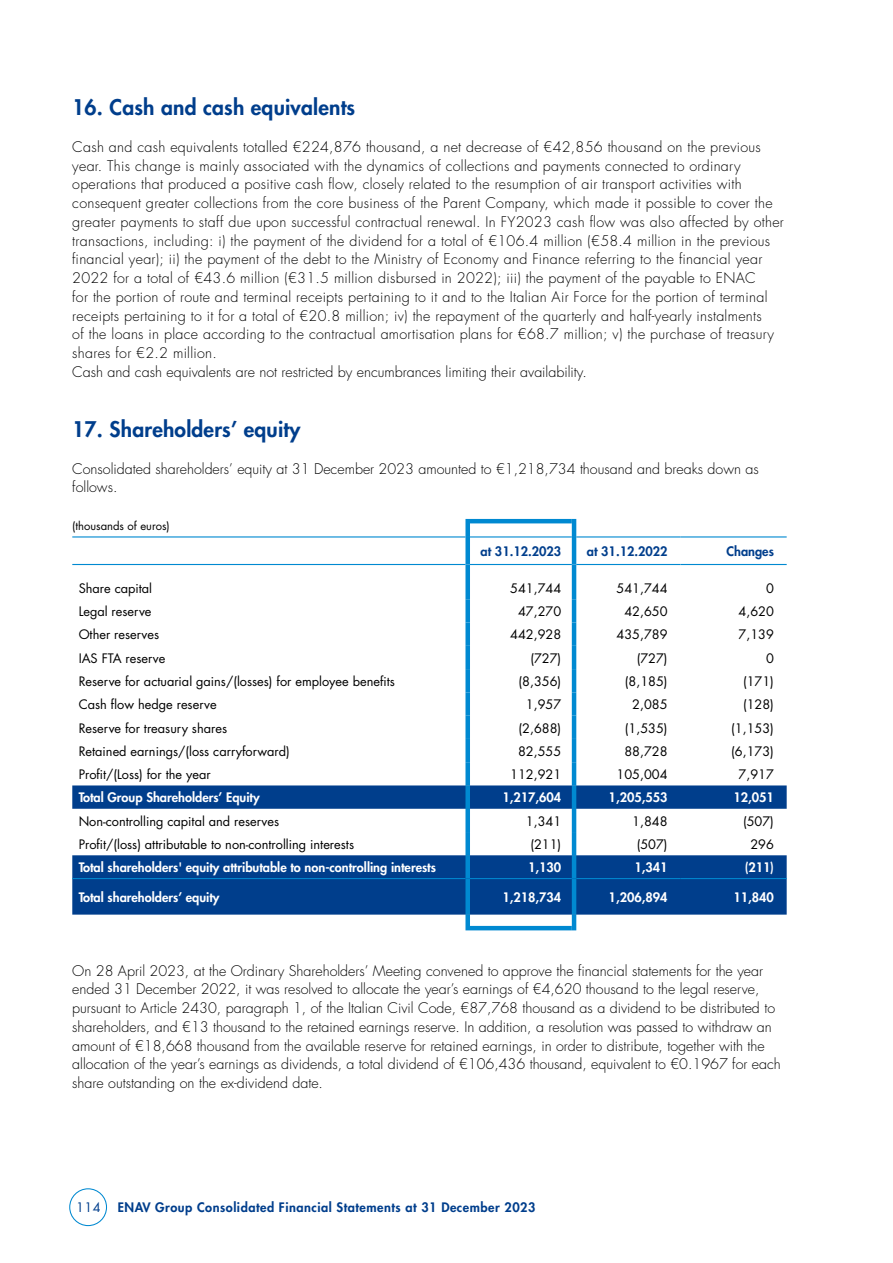
<style>
.page{position:relative;width:893px;height:1263px;background:#fff}
.page>*{position:absolute;margin:0;border:0;box-sizing:border-box;transform-origin:0 0}
.t1{font:800 21px "Futura Std";letter-spacing:.01em;color:#003e8c}
.t2{font:300 14.25px/18.8px "Futura Std";letter-spacing:.02em;color:#000}
.t3{font:300 14.25px/18.8px "Futura Std";color:#000}
.t4{font:12.75px "Futura Std";color:#000}
.t5{font:800 12.75px "Futura Std";color:#fff}
.t6{font:800 12.75px "Futura Std";letter-spacing:.04em;color:#003e8c}
.t7{font:800 12.75px "Futura Std";color:#003e8c}
.t8{font:12.75px "Futura Std";color:#003e8c}
.t9{font:11.25px "Futura Std";color:#000}
</style>
<div class="page">
<div style="left:69px;top:1188px;width:38px;height:38px;border:1px solid #0089d1;border-radius:50%"></div>
<svg style="left:72px;top:785px;width:715px;height:130px;fill:#003e8c"></svg>
<hr style="left:72px;top:536px;width:393px;height:1px;background:#0089d1">
<hr style="left:470px;top:536px;width:102px;height:1px;background:#0089d1">
<hr style="left:576px;top:536px;width:104px;height:1px;background:#0089d1">
<hr style="left:680px;top:536px;width:107px;height:1px;background:#0089d1">
<hr style="left:72px;top:564px;width:393px;height:1px;background:#0089d1">
<hr style="left:470px;top:564px;width:102px;height:1px;background:#0089d1">
<hr style="left:576px;top:564px;width:104px;height:1px;background:#0089d1">
<hr style="left:680px;top:564px;width:107px;height:1px;background:#0089d1">
<hr style="left:72px;top:878px;width:393px;height:1px;background:#0089d1">
<hr style="left:470px;top:878px;width:102px;height:1px;background:#0089d1">
<hr style="left:576px;top:878px;width:104px;height:1px;background:#0089d1">
<hr style="left:680px;top:878px;width:107px;height:1px;background:#0089d1">
<hr style="left:470px;top:926px;width:102px;height:4px;background:#0089d1">
<hr style="left:470px;top:519px;width:102px;height:4px;background:#0089d1">
<div style="left:465px;top:519px;width:5px;height:18px;background:#0089d1"></div>
<hr style="left:572px;top:519px;width:4px;height:18px;background:#0089d1">
<div style="left:465px;top:537px;width:5px;height:27px;background:#0089d1"></div>
<hr style="left:572px;top:537px;width:4px;height:27px;background:#0089d1">
<div style="left:465px;top:564px;width:5px;height:35px;background:#0089d1"></div>
<hr style="left:572px;top:564px;width:4px;height:35px;background:#0089d1">
<div style="left:465px;top:599px;width:5px;height:23px;background:#0089d1"></div>
<hr style="left:572px;top:599px;width:4px;height:23px;background:#0089d1">
<div style="left:465px;top:622px;width:5px;height:24px;background:#0089d1"></div>
<hr style="left:572px;top:622px;width:4px;height:24px;background:#0089d1">
<div style="left:465px;top:646px;width:5px;height:23px;background:#0089d1"></div>
<hr style="left:572px;top:646px;width:4px;height:23px;background:#0089d1">
<div style="left:465px;top:669px;width:5px;height:23px;background:#0089d1"></div>
<hr style="left:572px;top:669px;width:4px;height:23px;background:#0089d1">
<div style="left:465px;top:692px;width:5px;height:24px;background:#0089d1"></div>
<hr style="left:572px;top:692px;width:4px;height:24px;background:#0089d1">
<div style="left:465px;top:716px;width:5px;height:23px;background:#0089d1"></div>
<hr style="left:572px;top:716px;width:4px;height:23px;background:#0089d1">
<div style="left:465px;top:739px;width:5px;height:23px;background:#0089d1"></div>
<hr style="left:572px;top:739px;width:4px;height:23px;background:#0089d1">
<div style="left:465px;top:762px;width:5px;height:23px;background:#0089d1"></div>
<hr style="left:572px;top:762px;width:4px;height:23px;background:#0089d1">
<div style="left:465px;top:785px;width:5px;height:24px;background:#0089d1"></div>
<hr style="left:572px;top:785px;width:4px;height:24px;background:#0089d1">
<div style="left:465px;top:809px;width:5px;height:23px;background:#0089d1"></div>
<hr style="left:572px;top:809px;width:4px;height:23px;background:#0089d1">
<div style="left:465px;top:832px;width:5px;height:23px;background:#0089d1"></div>
<hr style="left:572px;top:832px;width:4px;height:23px;background:#0089d1">
<div style="left:465px;top:855px;width:5px;height:23px;background:#0089d1"></div>
<hr style="left:572px;top:855px;width:4px;height:23px;background:#0089d1">
<div style="left:465px;top:878px;width:5px;height:37px;background:#0089d1"></div>
<hr style="left:572px;top:878px;width:4px;height:37px;background:#0089d1">
<div style="left:465px;top:915px;width:5px;height:15px;background:#0089d1"></div>
<hr style="left:572px;top:915px;width:4px;height:15px;background:#0089d1">
<h1 class="t1" style="left:72px;top:94px;width:284px">16. Cash and cash equivalents</h1>
<p class="t2" style="left:72px;top:138px;width:713px">Cash and cash equivalents totalled €224,876 thousand, a net decrease of €42,856 thousand on the previous year. This change is mainly associated with the dynamics of collections and payments connected to ordinary operations that produced a positive cash flow, closely related to the resumption of air transport activities with consequent greater collections from the core business of the Parent Company, which made it possible to cover the greater payments to staff due upon successful contractual renewal. In FY2023 cash flow was also affected by other transactions, including: i) the payment of the dividend for a total of €106.4 million (€58.4 million in the previous financial year); ii) the payment of the debt to the Ministry of Economy and Finance referring to the financial year 2022 for a total of €43.6 million (€31.5 million disbursed in 2022); iii) the payment of the payable to ENAC<br>for the portion of route and terminal receipts pertaining to it and to the Italian Air Force for the portion of terminal receipts pertaining to it for a total of €20.8 million; iv) the repayment of the quarterly and half-yearly instalments<br>of the loans in place according to the contractual amortisation plans for €68.7 million; v) the purchase of treasury shares for €2.2 million.<br>Cash and cash equivalents are not restricted by encumbrances limiting their availability.</p>
<h1 class="t1" style="left:72px;top:416px;width:230px">17. Shareholders’ equity</h1>
<p class="t3" style="left:72px;top:459px;width:688px">Consolidated shareholders’ equity at 31 December 2023 amounted to €1,218,734 thousand and breaks down as follows.</p>
<p class="t9" style="left:72px;top:519px;width:99px">(thousands of euros)</p>
<p class="t7" style="left:481px;top:543px;width:82px">at 31.12.2023</p>
<p class="t7" style="left:587px;top:543px;width:82px">at 31.12.2022</p>
<p class="t7" style="left:726px;top:543px;width:49px">Changes</p>
<p class="t4" style="left:79px;top:580px;width:75px">Share capital</p>
<p class="t4" style="left:510px;top:580px;width:53px">541,744</p>
<p class="t4" style="left:617px;top:580px;width:53px">541,744</p>
<p class="t4" style="left:766px;top:580px;width:9px">0</p>
<p class="t4" style="left:79px;top:603px;width:74px">Legal reserve</p>
<p class="t4" style="left:518px;top:603px;width:45px">47,270</p>
<p class="t4" style="left:624px;top:603px;width:45px">42,650</p>
<p class="t4" style="left:739px;top:603px;width:37px">4,620</p>
<p class="t4" style="left:79px;top:627px;width:82px">Other reserves</p>
<p class="t4" style="left:510px;top:627px;width:53px">442,928</p>
<p class="t4" style="left:617px;top:627px;width:53px">435,789</p>
<p class="t4" style="left:739px;top:627px;width:37px">7,139</p>
<p class="t4" style="left:79px;top:650px;width:88px">IAS FTA reserve</p>
<p class="t4" style="left:530px;top:650px;width:32px">(727)</p>
<p class="t4" style="left:637px;top:650px;width:32px">(727)</p>
<p class="t4" style="left:766px;top:650px;width:9px">0</p>
<p class="t4" style="left:79px;top:673px;width:318px">Reserve for actuarial gains/(losses) for employee benefits</p>
<p class="t4" style="left:519px;top:673px;width:44px">(8,356)</p>
<p class="t4" style="left:625px;top:673px;width:44px">(8,185)</p>
<p class="t4" style="left:743px;top:673px;width:32px">(171)</p>
<p class="t4" style="left:79px;top:696px;width:139px">Cash flow hedge reserve</p>
<p class="t4" style="left:526px;top:696px;width:37px">1,957</p>
<p class="t4" style="left:632px;top:696px;width:37px">2,085</p>
<p class="t4" style="left:743px;top:696px;width:32px">(128)</p>
<p class="t4" style="left:79px;top:720px;width:150px">Reserve for treasury shares</p>
<p class="t4" style="left:519px;top:720px;width:44px">(2,688)</p>
<p class="t4" style="left:625px;top:720px;width:44px">(1,535)</p>
<p class="t4" style="left:731px;top:720px;width:44px">(1,153)</p>
<p class="t4" style="left:79px;top:743px;width:213px">Retained earnings/(loss carryforward)</p>
<p class="t4" style="left:518px;top:743px;width:45px">82,555</p>
<p class="t4" style="left:624px;top:743px;width:45px">88,728</p>
<p class="t4" style="left:731px;top:743px;width:44px">(6,173)</p>
<p class="t4" style="left:79px;top:766px;width:133px">Profit/(Loss) for the year</p>
<p class="t4" style="left:510px;top:766px;width:53px">112,921</p>
<p class="t4" style="left:617px;top:766px;width:53px">105,004</p>
<p class="t4" style="left:739px;top:766px;width:37px">7,917</p>
<p class="t5" style="left:79px;top:789px;width:183px">Total Group Shareholders’ Equity</p>
<p class="t5" style="left:502px;top:789px;width:60px">1,217,604</p>
<p class="t5" style="left:609px;top:789px;width:60px">1,205,553</p>
<p class="t5" style="left:733px;top:789px;width:42px">12,051</p>
<p class="t4" style="left:79px;top:813px;width:202px">Non-controlling capital and reserves</p>
<p class="t4" style="left:526px;top:813px;width:37px">1,341</p>
<p class="t4" style="left:632px;top:813px;width:37px">1,848</p>
<p class="t4" style="left:743px;top:813px;width:32px">(507)</p>
<p class="t4" style="left:79px;top:836px;width:277px">Profit/(loss) attributable to non-controlling interests</p>
<p class="t4" style="left:530px;top:836px;width:32px">(211)</p>
<p class="t4" style="left:637px;top:836px;width:32px">(507)</p>
<p class="t4" style="left:750px;top:836px;width:25px">296</p>
<p class="t5" style="left:79px;top:859px;width:359px">Total shareholders' equity attributable to non-controlling interests</p>
<p class="t5" style="left:528px;top:859px;width:35px">1,130</p>
<p class="t5" style="left:634px;top:859px;width:35px">1,341</p>
<p class="t5" style="left:745px;top:859px;width:31px">(211)</p>
<p class="t5" style="left:79px;top:889px;width:142px">Total shareholders’ equity</p>
<p class="t5" style="left:502px;top:889px;width:60px">1,218,734</p>
<p class="t5" style="left:609px;top:889px;width:60px">1,206,894</p>
<p class="t5" style="left:733px;top:889px;width:42px">11,840</p>
<p class="t3" style="left:72px;top:961px;width:710px">On 28 April 2023, at the Ordinary Shareholders’ Meeting convened to approve the financial statements for the year ended 31 December 2022, it was resolved to allocate the year’s earnings of €4,620 thousand to the legal reserve, pursuant to Article 2430, paragraph 1, of the Italian Civil Code, €87,768 thousand as a dividend to be distributed to shareholders, and €13 thousand to the retained earnings reserve. In addition, a resolution was passed to withdraw an amount of €18,668 thousand from the available reserve for retained earnings, in order to distribute, together with the allocation of the year’s earnings as dividends, a total dividend of €106,436 thousand, equivalent to €0.1967 for each share outstanding on the ex-dividend date.</p>
<p class="t8" style="left:76px;top:1199px;width:26px">114</p>
<p class="t6" style="left:118px;top:1199px;width:419px">ENAV Group Consolidated Financial Statements at 31 December 2023</p>
</div>
